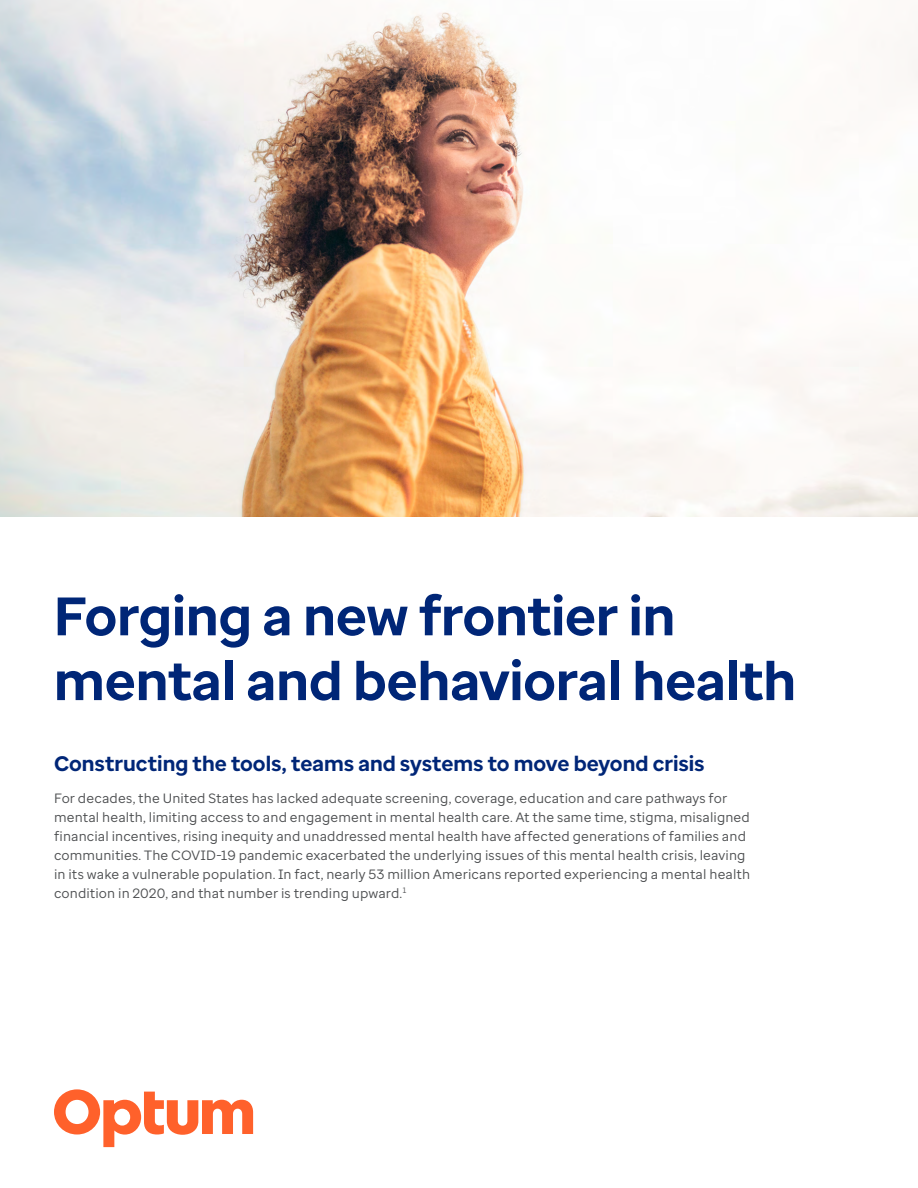
<style>
.page{position:relative;width:918px;height:1188px;background:#fff}
.page>*{position:absolute;margin:0;border:0;box-sizing:border-box;transform-origin:0 0}
.t1{font:700 54px/64.8px "Optum Sans";letter-spacing:-.005em;color:#002677}
.t2{font:700 21px "Optum Sans";letter-spacing:.005em;color:#002677}
.t3{font:13.5px/18.9px "Optum Sans";letter-spacing:.01em;color:#4b4d4f}
</style>
<div class="page">
<img style="left:0;top:0;width:918px;height:516px">
<svg style="left:54px;top:1089px;width:199px;height:58px"></svg>
<h1 class="t1" style="left:54px;top:584px;width:744px">Forging a new frontier in mental and behavioral health</h1>
<h2 class="t2" style="left:54px;top:750px;width:652px">Constructing the tools, teams and systems to move beyond crisis</h2>
<p class="t3" style="left:54px;top:789px;width:698px">For decades, the United States has lacked adequate screening, coverage, education and care pathways for mental health, limiting access to and engagement in mental health care. At the same time, stigma, misaligned financial incentives, rising inequity and unaddressed mental health have affected generations of families and communities. The COVID-19 pandemic exacerbated the underlying issues of this mental health crisis, leaving in its wake a vulnerable population. In fact, nearly 53 million Americans reported experiencing a mental health condition in 2020, and that number is trending upward.<sup>1</sup></p>
</div>
